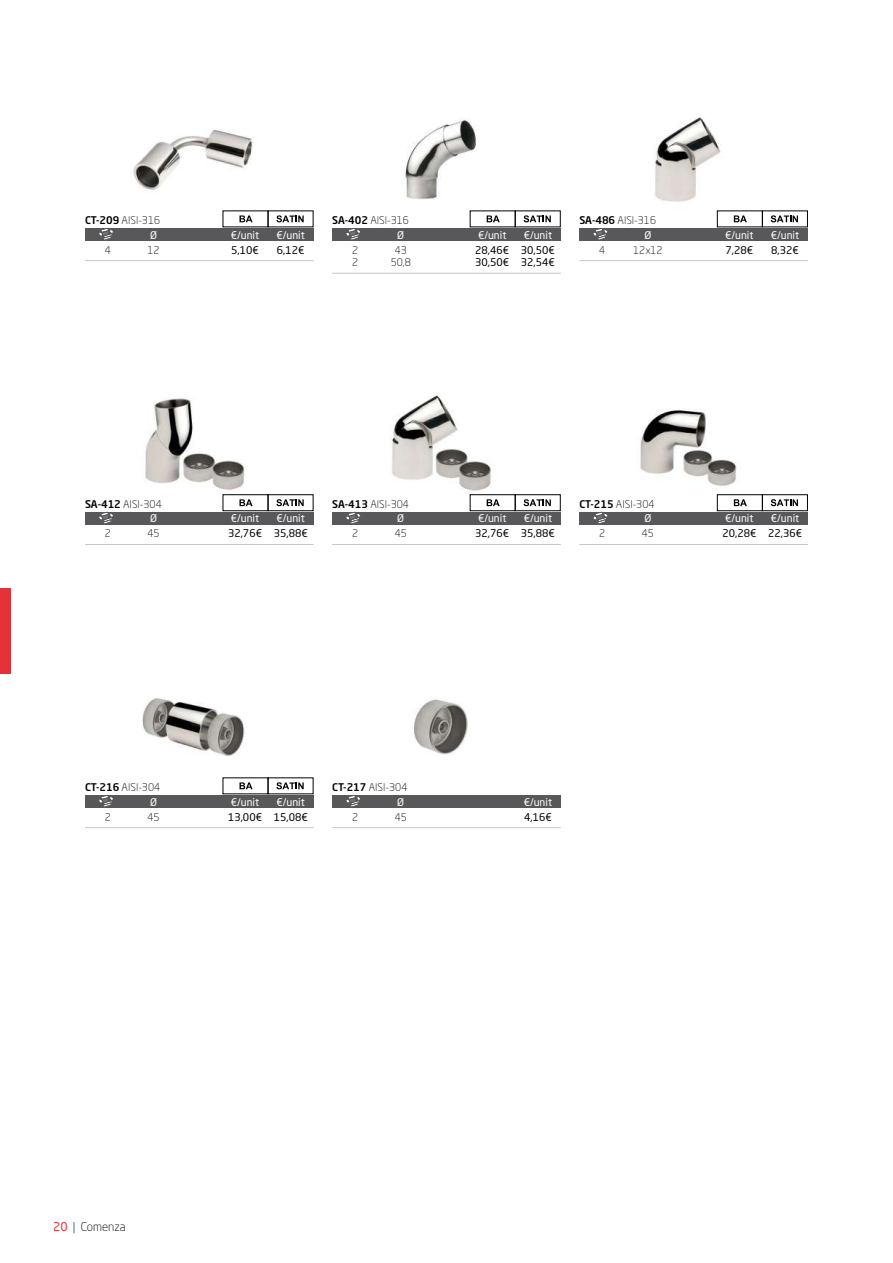
<style>
.page{position:relative;width:893px;height:1263px;background:#fff}
.page>*{position:absolute;margin:0;border:0;box-sizing:border-box;transform-origin:0 0}
.t1{font:300 12px "Neo Sans Std";color:#000}
.t2{font:300 10.5px/14.4px "Neo Sans Std";color:#000}
.t3{font:10.5px/12.6px "Neo Sans Std";color:#000}
.t4{font:10.5px "Neo Sans Std";color:#fff}
.s1{font-weight:500}
.s2{font-weight:400;color:#fff}
.s3{font-weight:400;color:#e53138}
</style>
<div class="page">
<div style="left:0;top:589px;width:11px;height:85px;background:#e53138"></div>
<div style="left:85px;top:228px;width:229px;height:13px;background:#58585a"></div>
<img style="left:133px;top:129px;width:120px;height:61px">
<svg style="left:239px;top:215px;width:14px;height:7px"></svg>
<svg style="left:276px;top:215px;width:28px;height:7px"></svg>
<hr style="left:85px;top:260px;width:229px;height:1px;background:#c6c7c8">
<svg style="left:99px;top:227px;width:14px;height:13px"></svg>
<div style="left:332px;top:228px;width:229px;height:13px;background:#58585a"></div>
<img style="left:405px;top:118px;width:72px;height:94px">
<svg style="left:487px;top:215px;width:13px;height:7px"></svg>
<svg style="left:524px;top:215px;width:27px;height:7px"></svg>
<hr style="left:332px;top:273px;width:229px;height:1px;background:#c6c7c8">
<svg style="left:346px;top:227px;width:14px;height:13px"></svg>
<div style="left:579px;top:228px;width:229px;height:13px;background:#58585a"></div>
<img style="left:654px;top:117px;width:67px;height:95px">
<svg style="left:734px;top:215px;width:13px;height:7px"></svg>
<svg style="left:771px;top:215px;width:27px;height:7px"></svg>
<hr style="left:579px;top:260px;width:229px;height:1px;background:#c6c7c8">
<svg style="left:593px;top:227px;width:15px;height:13px"></svg>
<div style="left:85px;top:512px;width:229px;height:13px;background:#58585a"></div>
<img style="left:145px;top:398px;width:100px;height:92px">
<div style="left:222px;top:494px;width:47px;height:17px;border:1px solid #000"></div>
<svg style="left:239px;top:499px;width:14px;height:7px"></svg>
<div style="left:268px;top:494px;width:46px;height:17px;border:1px solid #000"></div>
<svg style="left:276px;top:499px;width:28px;height:7px"></svg>
<hr style="left:85px;top:544px;width:229px;height:1px;background:#c6c7c8">
<svg style="left:99px;top:511px;width:14px;height:13px"></svg>
<div style="left:332px;top:512px;width:229px;height:13px;background:#58585a"></div>
<img style="left:391px;top:395px;width:100px;height:101px">
<div style="left:470px;top:494px;width:46px;height:17px;border:1px solid #000"></div>
<svg style="left:487px;top:499px;width:13px;height:7px"></svg>
<div style="left:515px;top:494px;width:46px;height:17px;border:1px solid #000"></div>
<svg style="left:524px;top:499px;width:27px;height:7px"></svg>
<hr style="left:332px;top:544px;width:229px;height:1px;background:#c6c7c8">
<svg style="left:346px;top:511px;width:14px;height:13px"></svg>
<div style="left:579px;top:512px;width:229px;height:13px;background:#58585a"></div>
<img style="left:640px;top:408px;width:97px;height:88px">
<div style="left:717px;top:494px;width:46px;height:17px;border:1px solid #000"></div>
<svg style="left:734px;top:499px;width:13px;height:7px"></svg>
<div style="left:762px;top:494px;width:46px;height:17px;border:1px solid #000"></div>
<svg style="left:771px;top:499px;width:27px;height:7px"></svg>
<hr style="left:579px;top:544px;width:229px;height:1px;background:#c6c7c8">
<svg style="left:593px;top:511px;width:15px;height:13px"></svg>
<div style="left:85px;top:795px;width:229px;height:13px;background:#58585a"></div>
<img style="left:142px;top:697px;width:103px;height:59px">
<svg style="left:239px;top:782px;width:14px;height:7px"></svg>
<svg style="left:276px;top:782px;width:28px;height:7px"></svg>
<hr style="left:85px;top:827px;width:229px;height:1px;background:#c6c7c8">
<svg style="left:99px;top:794px;width:14px;height:13px"></svg>
<div style="left:332px;top:795px;width:229px;height:13px;background:#58585a"></div>
<img style="left:414px;top:697px;width:54px;height:58px">
<hr style="left:332px;top:827px;width:229px;height:1px;background:#c6c7c8">
<svg style="left:346px;top:794px;width:14px;height:13px"></svg>
<p class="t2" style="left:150px;top:213px;width:12px;text-indent:-65px"><span class="s1">CT-209</span> AISI-316<br><span class="s2">Ø</span></p>
<p class="t2" style="left:148px;top:242px;width:14px">12</p>
<p class="t4" style="left:231px;top:228px;width:30px">€/unit</p>
<p class="t3" style="left:231px;top:243px;width:29px">5,10€</p>
<p class="t4" style="left:277px;top:228px;width:30px">€/unit</p>
<p class="t2" style="left:105px;top:242px;width:8px">4</p>
<p class="t3" style="left:277px;top:243px;width:29px">6,12€</p>
<p class="t2" style="left:397px;top:213px;width:13px;text-indent:-65px"><span class="s1">SA-402</span> AISI-316<br><span class="s2">Ø</span></p>
<p class="t2" style="left:391px;top:243px;width:22px;line-height:12.6px;text-align:center">43<br>50,8</p>
<p class="t2" style="left:352px;top:243px;width:8px;line-height:12.6px">2<br>2</p>
<p class="t4" style="left:478px;top:228px;width:30px">€/unit</p>
<p class="t3" style="left:475px;top:243px;width:36px">28,46€<br>30,50€</p>
<p class="t4" style="left:524px;top:228px;width:30px">€/unit</p>
<p class="t3" style="left:521px;top:243px;width:36px">30,50€<br>32,54€</p>
<p class="t2" style="left:644px;top:213px;width:13px;text-indent:-65px"><span class="s1">SA-486</span> AISI-316<br><span class="s2">Ø</span></p>
<p class="t2" style="left:633px;top:242px;width:31px">12x12</p>
<p class="t4" style="left:725px;top:228px;width:30px">€/unit</p>
<p class="t3" style="left:725px;top:243px;width:29px">7,28€</p>
<p class="t4" style="left:771px;top:228px;width:30px">€/unit</p>
<p class="t2" style="left:599px;top:242px;width:8px">4</p>
<p class="t3" style="left:771px;top:243px;width:29px">8,32€</p>
<p class="t2" style="left:150px;top:497px;width:13px;text-indent:-65px"><span class="s1">SA-412</span> AISI-304<br><span class="s2">Ø</span></p>
<p class="t2" style="left:148px;top:526px;width:14px">45</p>
<p class="t4" style="left:231px;top:512px;width:30px">€/unit</p>
<p class="t3" style="left:228px;top:527px;width:36px">32,76€</p>
<p class="t4" style="left:277px;top:512px;width:30px">€/unit</p>
<p class="t2" style="left:105px;top:526px;width:8px">2</p>
<p class="t3" style="left:274px;top:527px;width:36px">35,88€</p>
<p class="t2" style="left:397px;top:497px;width:13px;text-indent:-65px"><span class="s1">SA-413</span> AISI-304<br><span class="s2">Ø</span></p>
<p class="t2" style="left:395px;top:526px;width:14px">45</p>
<p class="t4" style="left:478px;top:512px;width:30px">€/unit</p>
<p class="t3" style="left:475px;top:527px;width:36px">32,76€</p>
<p class="t4" style="left:524px;top:512px;width:30px">€/unit</p>
<p class="t2" style="left:352px;top:526px;width:8px">2</p>
<p class="t3" style="left:521px;top:527px;width:36px">35,88€</p>
<p class="t2" style="left:644px;top:497px;width:12px;text-indent:-65px"><span class="s1">CT-215</span> AISI-304<br><span class="s2">Ø</span></p>
<p class="t2" style="left:642px;top:526px;width:14px">45</p>
<p class="t4" style="left:725px;top:512px;width:30px">€/unit</p>
<p class="t3" style="left:722px;top:527px;width:36px">20,28€</p>
<p class="t4" style="left:771px;top:512px;width:30px">€/unit</p>
<p class="t2" style="left:599px;top:526px;width:8px">2</p>
<p class="t3" style="left:768px;top:527px;width:36px">22,36€</p>
<p class="t2" style="left:150px;top:780px;width:12px;text-indent:-65px"><span class="s1">CT-216</span> AISI-304<br><span class="s2">Ø</span></p>
<p class="t2" style="left:148px;top:809px;width:14px">45</p>
<p class="t4" style="left:231px;top:795px;width:30px">€/unit</p>
<p class="t3" style="left:228px;top:810px;width:36px">13,00€</p>
<p class="t4" style="left:277px;top:795px;width:30px">€/unit</p>
<p class="t2" style="left:105px;top:809px;width:8px">2</p>
<p class="t3" style="left:274px;top:810px;width:36px">15,08€</p>
<p class="t2" style="left:397px;top:780px;width:12px;text-indent:-65px"><span class="s1">CT-217</span> AISI-304<br><span class="s2">Ø</span></p>
<p class="t2" style="left:395px;top:809px;width:14px">45</p>
<p class="t4" style="left:524px;top:795px;width:30px">€/unit</p>
<p class="t2" style="left:352px;top:809px;width:8px">2</p>
<p class="t3" style="left:524px;top:810px;width:29px">4,16€</p>
<p class="t1" style="left:53px;top:1219px;width:74px"><span class="s3">20</span> | Comenza</p>
</div>
